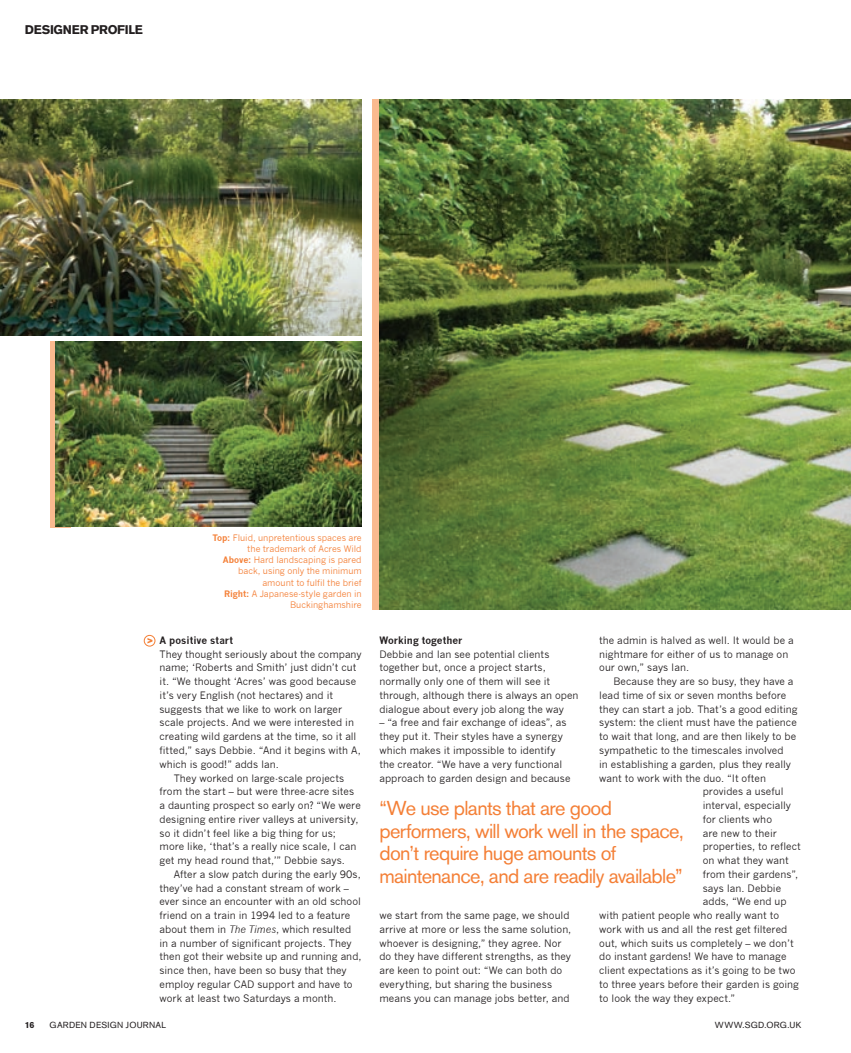
<style>
.page{position:relative;width:851px;height:1053px;background:#fff}
.page>*{position:absolute;margin:0;border:0;box-sizing:border-box;transform-origin:0 0}
.t1{font:20px/22.5px "Akzidenz Grotesk BE";letter-spacing:-.03em;color:#f47f36}
.t2{font:700 12.5px "Akzidenz Grotesk BE";letter-spacing:-.02em;color:#231f20}
.t3{font:10px/13.8px "News Gothic";color:#231f20}
.t4{font:700 10px "News Gothic";color:#231f20}
.t5{font:8.75px/11.2px "News Gothic";letter-spacing:-.005em;color:#f47f36;text-align:right}
.t6{font:8.75px "Akzidenz Grotesk BE";letter-spacing:.03em;color:#231f20}
.t7{font:700 8.75px "Akzidenz Grotesk BE";color:#231f20}
.s1{font-weight:700}
.s2{font-style:italic}
</style>
<div class="page">
<div style="left:372px;top:99px;width:21px;height:510px;background:#faba8f"></div>
<div style="left:50px;top:341px;width:21px;height:186px;background:linear-gradient(to bottom,#faba8f,#faba8f)"></div>
<img style="left:379px;top:99px;width:471px;height:510px">
<img style="left:0;top:99px;width:361px;height:236px">
<img style="left:56px;top:341px;width:305px;height:185px">
<div style="left:144px;top:635px;width:11px;height:11px;border:1px solid #f47f36;border-radius:50%"></div>
<svg style="left:147px;top:638px;width:5px;height:5px"></svg>
<p class="t2" style="left:25px;top:23px;width:120px">DESIGNER PROFILE</p>
<p class="t5" style="left:212px;top:531px;width:151px"><span class="s1">Top:</span> Fluid, unpretentious spaces are the trademark of Acres Wild<br><span class="s1">Above:</span> Hard landscaping is pared back, using only the minimum amount to fulfil the brief<br><span class="s1">Right:</span> A Japanese-style garden in<br>Buckinghamshire</p>
<p class="t4" style="left:159px;top:634px;width:75px">A positive start</p>
<p class="t3" style="left:159px;top:647px;width:203px">They thought seriously about the company</p>
<p class="t3" style="left:159px;top:661px;width:198px">name; ‘Roberts and Smith’ just didn’t cut</p>
<p class="t3" style="left:159px;top:674px;width:198px">it. “We thought ‘Acres’ was good because</p>
<p class="t3" style="left:159px;top:688px;width:175px">it’s very English (not hectares) and it</p>
<p class="t3" style="left:159px;top:702px;width:184px">suggests that we like to work on larger</p>
<p class="t3" style="left:159px;top:716px;width:196px">scale projects. And we were interested in</p>
<p class="t3" style="left:159px;top:729px;width:198px">creating wild gardens at the time, so it all</p>
<p class="t3" style="left:159px;top:743px;width:203px">fitted,” says Debbie. “And it begins with A,</p>
<p class="t3" style="left:159px;top:757px;width:121px">which is good!” adds Ian.</p>
<p class="t3" style="left:174px;top:771px;width:172px">They worked on large-scale projects</p>
<p class="t3" style="left:159px;top:784px;width:196px">from the start – but were three-acre sites</p>
<p class="t3" style="left:159px;top:798px;width:203px">a daunting prospect so early on? “We were</p>
<p class="t3" style="left:159px;top:812px;width:200px">designing entire river valleys at university,</p>
<p class="t3" style="left:159px;top:826px;width:178px">so it didn’t feel like a big thing for us;</p>
<p class="t3" style="left:159px;top:839px;width:198px">more like, ‘that’s a really nice scale, I can</p>
<p class="t3" style="left:159px;top:853px;width:187px">get my head round that,’” Debbie says.</p>
<p class="t3" style="left:174px;top:867px;width:188px">After a slow patch during the early 90s,</p>
<p class="t3" style="left:159px;top:881px;width:191px">they’ve had a constant stream of work –</p>
<p class="t3" style="left:159px;top:894px;width:203px">ever since an encounter with an old school</p>
<p class="t3" style="left:159px;top:908px;width:192px">friend on a train in 1994 led to a feature</p>
<p class="t3" style="left:159px;top:922px;width:193px">about them in <span class="s2">The Times</span>, which resulted</p>
<p class="t3" style="left:159px;top:936px;width:193px">in a number of significant projects. They</p>
<p class="t3" style="left:159px;top:949px;width:203px">then got their website up and running and,</p>
<p class="t3" style="left:159px;top:963px;width:189px">since then, have been so busy that they</p>
<p class="t3" style="left:159px;top:977px;width:195px">employ regular CAD support and have to</p>
<p class="t3" style="left:159px;top:991px;width:178px">work at least two Saturdays a month.</p>
<p class="t4" style="left:379px;top:634px;width:85px">Working together</p>
<p class="t3" style="left:379px;top:647px;width:200px">Debbie and Ian see potential clients together but, once a project starts, normally only one of them will see it through, although there is always an open dialogue about every job along the way</p>
<p class="t3" style="left:379px;top:716px;width:192px">– “a free and fair exchange of ideas”, as they put it. Their styles have a synergy which makes it impossible to identify the creator. “We have a very functional approach to garden design and because</p>
<p class="t3" style="left:599px;top:633px;width:196px">the admin is halved as well. It would be a nightmare for either of us to manage on our own,” says Ian.</p>
<p class="t3" style="left:613px;top:674px;width:181px">Because they are so busy, they have a</p>
<p class="t3" style="left:599px;top:688px;width:188px">lead time of six or seven months before</p>
<p class="t3" style="left:599px;top:702px;width:200px">they can start a job. That’s a good editing</p>
<p class="t3" style="left:599px;top:716px;width:199px">system: the client must have the patience</p>
<p class="t3" style="left:599px;top:729px;width:198px">to wait that long, and are then likely to be</p>
<p class="t3" style="left:599px;top:743px;width:186px">sympathetic to the timescales involved</p>
<p class="t3" style="left:599px;top:757px;width:193px">in establishing a garden, plus they really</p>
<p class="t3" style="left:599px;top:771px;width:168px">want to work with the duo. “It often</p>
<p class="t3" style="left:702px;top:784px;width:82px">provides a useful</p>
<p class="t3" style="left:702px;top:798px;width:90px">interval, especially</p>
<p class="t3" style="left:702px;top:812px;width:71px">for clients who</p>
<p class="t3" style="left:702px;top:826px;width:76px">are new to their</p>
<p class="t3" style="left:702px;top:839px;width:100px">properties, to reflect</p>
<p class="t3" style="left:702px;top:853px;width:88px">on what they want</p>
<p class="t3" style="left:702px;top:867px;width:97px">from their gardens”,</p>
<p class="t3" style="left:702px;top:881px;width:80px">says Ian. Debbie</p>
<p class="t3" style="left:702px;top:894px;width:85px">adds, “We end up</p>
<p class="t3" style="left:599px;top:908px;width:181px">with patient people who really want to</p>
<p class="t3" style="left:599px;top:922px;width:190px">work with us and all the rest get filtered</p>
<p class="t3" style="left:599px;top:936px;width:196px">out, which suits us completely – we don’t</p>
<p class="t3" style="left:599px;top:949px;width:189px">do instant gardens! We have to manage</p>
<p class="t3" style="left:599px;top:963px;width:198px">client expectations as it’s going to be two</p>
<p class="t3" style="left:599px;top:977px;width:201px">to three years before their garden is going</p>
<p class="t3" style="left:599px;top:991px;width:137px">to look the way they expect.”</p>
<h1 class="t1" style="left:379px;top:797px;width:306px">“We use plants that are good performers, will work well in the space, don’t require huge amounts of maintenance, and are readily available”</h1>
<p class="t3" style="left:379px;top:908px;width:193px">we start from the same page, we should arrive at more or less the same solution, whoever is designing,” they agree. N or do they have different strengths, as they are keen to point out: “We can both do everything, but sharing the business means you can manage jobs better, and</p>
<p class="t7" style="left:25px;top:1019px;width:11px">16</p>
<p class="t6" style="left:50px;top:1019px;width:118px">GARDEN DESIGN JOURNAL</p>
<p class="t6" style="left:714px;top:1019px;width:38px">www.sgd</p>
<p class="t6" style="left:764px;top:1019px;width:10px">.org</p>
<p class="t6" style="left:787px;top:1019px;width:15px">.uK</p>
</div>
